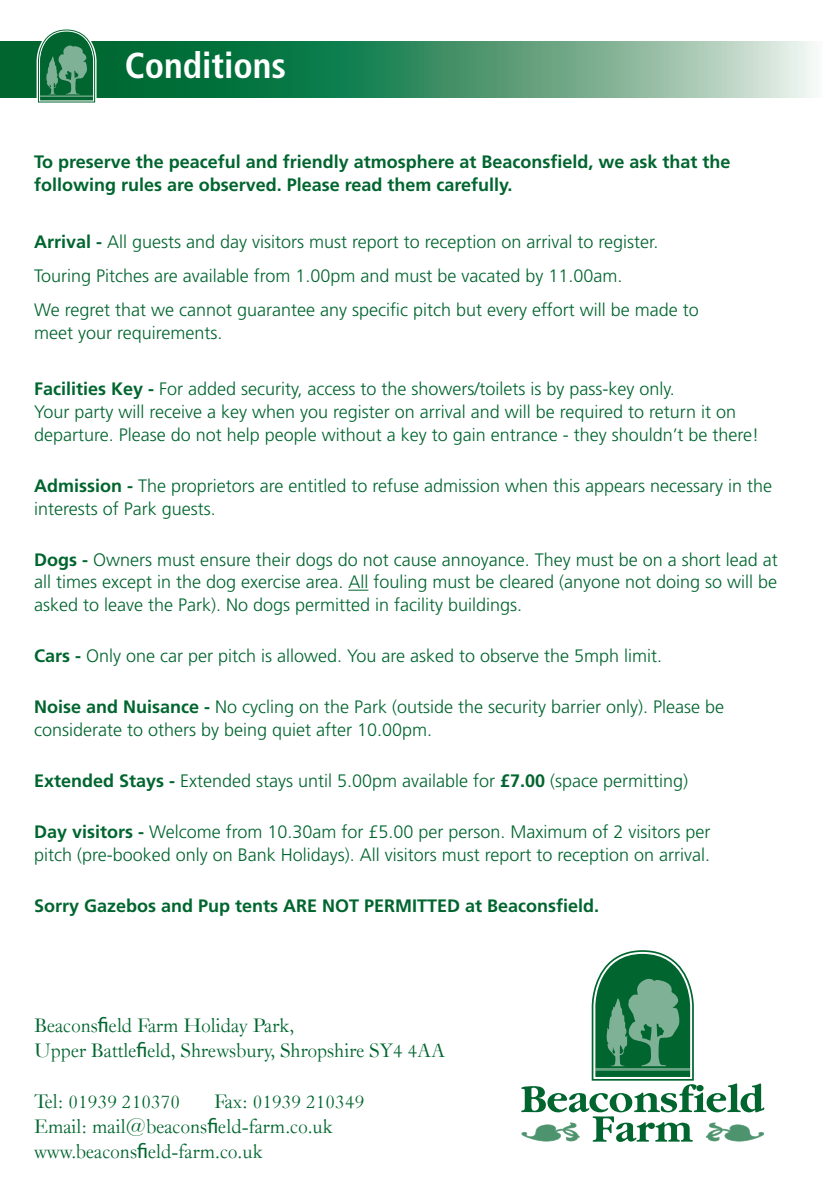
<style>
.page{position:relative;width:828px;height:1192px;background:#fff}
.page>*{position:absolute;margin:0;border:0;box-sizing:border-box;transform-origin:0 0}
.t1{font:700 condensed 36px "Frutiger";color:#fff}
.t2{font:21px/25.2px "Caslon Old Face BT";color:#00652e}
.t3{font:300 18px/22.6px "Frutiger";color:#00652e}
.t4{font:700 18px/22.6px "Frutiger";color:#00652e}
.s1{font-weight:700}
.s2{font-family:"Myriad Pro"}
</style>
<div class="page">
<svg style="left:0;top:41px;width:815px;height:57px;background:#4c9771"></svg>
<svg style="left:35px;top:29px;width:65px;height:74px;background:#4c936c"></svg>
<hr style="left:40px;top:95px;width:53px;height:2px;background:#fff">
<svg style="left:348px;top:590px;width:20px;height:1px"></svg>
<svg style="left:521px;top:950px;width:243px;height:192px"></svg>
<h1 class="t1" style="left:125px;top:44px;width:163px">Conditions</h1>
<p class="t4" style="left:34px;top:151px;width:698px">To preserve the peaceful and friendly atmosphere at Beaconsfield, we ask that the following rules are observed. Please read them carefully.</p>
<p class="t3" style="left:34px;top:225px;width:666px;line-height:34px"><span class="s1">Arrival -</span> All guests and day visitors must report to reception on arrival to register.<br>Touring Pitches are available from 1.00pm and must be vacated by 11.00am.<br>We regret that we cannot guarantee any specific pitch but every effort will be made to</p>
<p class="t3" style="left:34px;top:321px;width:190px">meet your requirements.</p>
<p class="t3" style="left:34px;top:378px;width:727px"><span class="s1">Facilities Key -</span> For added security, access to the showers/toilets is by pass-key only.<br>Your party will receive a key when you register on arrival and will be required to return it on departure. Please do not help people without a key to gain entrance - they shouldn’t be there!</p>
<p class="t3" style="left:34px;top:474px;width:740px"><span class="s1">Admission -</span> The proprietors are entitled to refuse admission when this appears necessary in the interests of Park guests.</p>
<p class="t3" style="left:34px;top:548px;width:745px;text-align:justify"><span class="s1">Dogs -</span> Owners must ensure their dogs do not cause annoyance. They must be on a short lead at all times except in the dog exercise area. All fouling must be cleared (anyone not doing so will be asked to leave the Park). No dogs permitted in facility buildings.</p>
<p class="t3" style="left:34px;top:645px;width:630px"><span class="s1">Cars -</span> Only one car per pitch is allowed. You are asked to observe the 5mph limit.</p>
<p class="t3" style="left:34px;top:696px;width:692px"><span class="s1">Noise and Nuisance -</span> No cycling on the Park (outside the security barrier only). Please be considerate to others by being quiet after 10.00pm.</p>
<p class="t3" style="left:34px;top:769px;width:656px"><span class="s1">Extended Stays -</span> Extended stays until 5.00pm available for <span class="s1">£7.00</span> (space permitting)</p>
<p class="t3" style="left:34px;top:821px;width:678px"><span class="s1">Day visitors -</span> Welcome from 10.30am for £5.00 per person. Maximum of 2 visitors per pitch (pre-booked only on Bank Holidays). All visitors must report to reception on arrival.</p>
<p class="t4" style="left:34px;top:894px;width:567px">Sorry Gazebos and Pup tents ARE NOT PERMITTED at Beaconsfield.</p>
<p class="t2" style="left:34px;top:1012px;width:413px">Beacons<span class="s2">fi</span>eld Farm Holiday Park,<br>Upper Battle<span class="s2">fi</span>eld, Shrewsbury, Shropshire SY4 4AA</p>
<p class="t2" style="left:34px;top:1088px;width:148px">Tel: 01939 210370</p>
<p class="t2" style="left:34px;top:1088px;width:332px;text-indent:180px">Fax: 01939 210349<br>Email: mail@beacons<span class="s2">fi</span>eld-farm.co.uk www.beacons<span class="s2">fi</span>eld-farm.co.uk</p>
</div>
